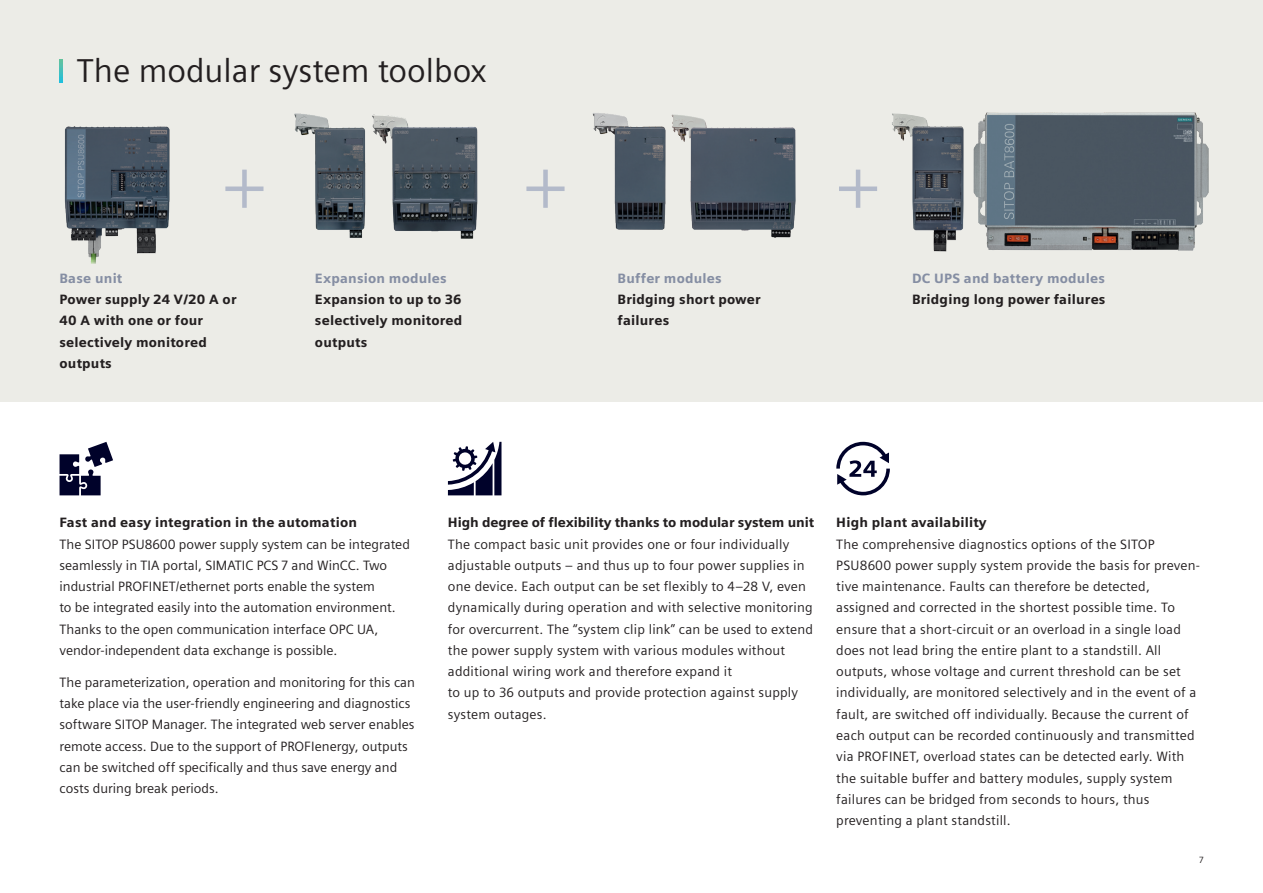
<style>
.page{position:relative;width:1263px;height:893px;background:#fff}
.page>*{position:absolute;margin:0;border:0;box-sizing:border-box;transform-origin:0 0}
.t1{font:75.3px "Siemens Sans";color:#b3baca}
.t2{font:33px "Siemens Sans";color:#231f20}
.t3{font:13.5px/21.3px "Siemens Sans";letter-spacing:.015em;color:#231f20}
.t4{font:900 13.5px/21.3px "Siemens Sans";letter-spacing:.015em;color:#231f20}
.t5{font:900 13.5px "Siemens Sans";letter-spacing:.015em;color:#858ea3}
.t6{font:900 13.5px "Siemens Sans";letter-spacing:-.005em;color:#231f20}
.t7{font:9px "Siemens Sans";color:#231f20}
</style>
<div class="page">
<div style="left:0;top:0;width:1263px;height:402px;background:#ecece7"></div>
<img style="left:64px;top:126px;width:106px;height:137px">
<img style="left:593px;top:113px;width:73px;height:117px">
<img style="left:671px;top:114px;width:125px;height:124px">
<img style="left:294px;top:113px;width:72px;height:125px">
<img style="left:372px;top:114px;width:106px;height:125px">
<img style="left:892px;top:113px;width:72px;height:139px">
<img style="left:973px;top:112px;width:236px;height:139px">
<svg style="left:60px;top:442px;width:53px;height:53px"></svg>
<svg style="left:448px;top:442px;width:53px;height:53px"></svg>
<svg style="left:836px;top:442px;width:54px;height:53px"></svg>
<svg style="left:60px;top:60px;width:3px;height:22px"></svg>
<h2 class="t2" style="left:77px;top:46px;width:411px">The modular system toolbox</h2>
<h1 class="t1" style="left:223px;top:125px;width:45px">+</h1>
<h1 class="t1" style="left:524px;top:125px;width:45px">+</h1>
<h1 class="t1" style="left:836px;top:125px;width:45px">+</h1>
<p class="t5" style="left:60px;top:267px;width:64px">Base unit</p>
<p class="t4" style="left:60px;top:288px;width:178px">Power supply 24 V/20 A or<br>40 A with one or four selectively monitored outputs</p>
<p class="t5" style="left:315px;top:267px;width:133px">Expansion modules</p>
<p class="t4" style="left:315px;top:288px;width:149px;text-align:justify">Expansion to up to 36 selectively monitored outputs</p>
<p class="t5" style="left:618px;top:267px;width:106px">Buffer modules</p>
<p class="t4" style="left:618px;top:288px;width:145px">Bridging short power failures</p>
<p class="t5" style="left:912px;top:267px;width:194px">DC UPS and battery modules</p>
<p class="t4" style="left:912px;top:288px;width:195px">Bridging long power failures</p>
<p class="t4" style="left:60px;top:511px;width:299px">Fast and easy integration in the automation</p>
<p class="t3" style="left:60px;top:532px;width:352px">The SITOP PSU8600 power supply system can be integrated seamlessly in TIA portal, SIMATIC PCS 7 and WinCC. Two industrial PROFINET/ethernet ports enable the system<br>to be integrated easily into the automation environment.<br>Thanks to the open communication interface OPC UA, vendor-independent data exchange is possible.</p>
<p class="t3" style="left:60px;top:670px;width:357px">The parameterization, operation and monitoring for this can take place via the user-friendly engineering and diagnostics software SITOP Manager. The integrated web server enables remote access. Due to the support of PROFIenergy, outputs can be switched off specifically and thus save energy and costs during break periods.</p>
<p class="t6" style="left:448px;top:512px;width:368px">High degree of flexibility thanks to modular system unit</p>
<p class="t3" style="left:448px;top:532px;width:366px">The compact basic unit provides one or four individually adjustable outputs – and thus up to four power supplies in one device. Each output can be set flexibly to 4–28 V, even dynamically during operation and with selective monitoring for overcurrent. The “system clip link” can be used to extend the power supply system with various modules without additional wiring work and therefore expand it<br>to up to 36 outputs and provide protection against supply system outages.</p>
<p class="t4" style="left:836px;top:511px;width:152px">High plant availability</p>
<p class="t3" style="left:836px;top:532px;width:365px">The comprehensive diagnostics options of the SITOP PSU8600 power supply system provide the basis for preven&shy;tive maintenance. Faults can therefore be detected, assigned and corrected in the shortest possible time. To ensure that a short-circuit or an overload in a single load does not lead bring the entire plant to a standstill. All outputs, whose voltage and current threshold can be set individually, are monitored selectively and in the event of a fault, are switched off individually. Because the current of each output can be recorded continuously and transmitted via PROFINET, overload states can be detected early. With the suitable buffer and battery modules, supply system failures can be bridged from seconds to hours, thus preventing a plant standstill.</p>
<p class="t7" style="left:1199px;top:853px;width:6px">7</p>
</div>
